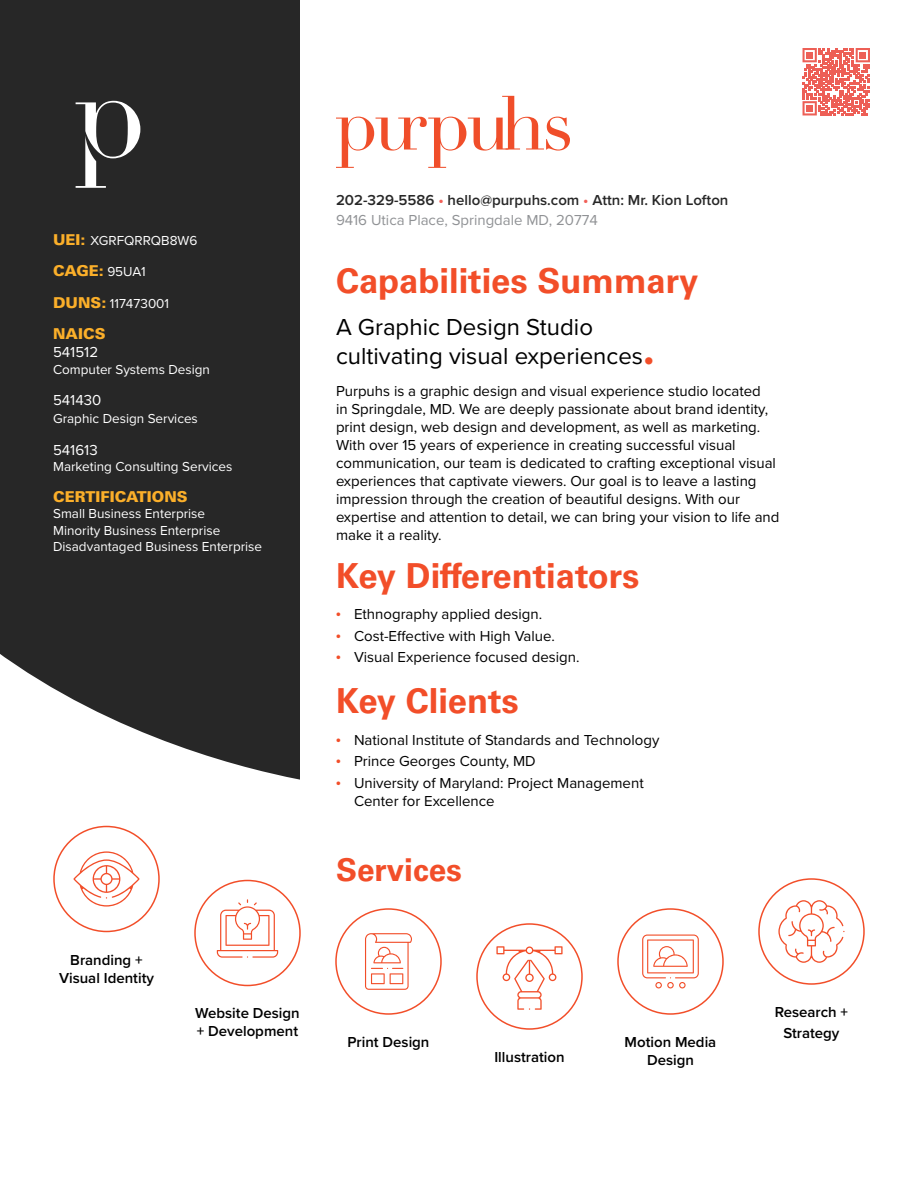
<style>
.page{position:relative;width:918px;height:1188px;background:#fff}
.page>*{position:absolute;margin:0;border:0;box-sizing:border-box;transform-origin:0 0}
.t1{font:700 34.5px "Univers LT Std";color:#f24e29}
.t2{font:700 31.5px "Univers LT Std";color:#f24e29}
.t3{font:24px/28.8px "Proxima Nova";color:#000}
.t4{font:15px/18px "Proxima Nova";color:#000}
.t5{font:600 15px/18px "Proxima Nova";color:#000;text-align:center}
.t6{font:600 15px/19.5px "Proxima Nova";color:#272727}
.t7{font:900 15px "Univers LT Std";color:#fbaf2a}
.t8{font:15px "Proxima Nova";color:#fff}
.t9{font:13.5px/16.2px "Proxima Nova";color:#fff}
.s1{font-family:"Univers LT Std";font-weight:900;font-size:15px;color:#fbaf2a}
.s2{font-family:"Proxima Nova";font-weight:400;font-size:13.5px;color:#fff}
.s3{color:#f16058}
.s4{font-weight:400;color:#909295}
.s5{font-weight:700;font-size:45px;color:#f24e29}
</style>
<div class="page">
<div style="left:0;top:0;width:300px;height:780px;background:#272727"></div>
<svg style="left:803px;top:48px;width:67px;height:67px"></svg>
<svg style="left:76px;top:101px;width:64px;height:87px"></svg>
<svg style="left:336px;top:96px;width:234px;height:72px"></svg>
<svg style="left:73px;top:851px;width:67px;height:56px"></svg>
<div style="left:53px;top:826px;width:107px;height:106px;border:2px solid #f24e29;border-radius:50%"></div>
<svg style="left:365px;top:933px;width:47px;height:57px"></svg>
<div style="left:335px;top:908px;width:107px;height:107px;border:2px solid #f24e29;border-radius:50%"></div>
<svg style="left:642px;top:935px;width:57px;height:53px"></svg>
<div style="left:617px;top:908px;width:107px;height:107px;border:2px solid #f24e29;border-radius:50%"></div>
<svg style="left:217px;top:899px;width:61px;height:59px"></svg>
<div style="left:194px;top:880px;width:107px;height:106px;border:2px solid #f24e29;border-radius:50%"></div>
<svg style="left:496px;top:946px;width:67px;height:64px"></svg>
<div style="left:476px;top:923px;width:107px;height:107px;border:2px solid #f24e29;border-radius:50%"></div>
<svg style="left:778px;top:900px;width:67px;height:63px"></svg>
<div style="left:758px;top:878px;width:107px;height:107px;border:2px solid #f24e29;border-radius:50%"></div>
<p class="t9" style="left:53px;top:232px;width:146px"><span class="s1">UEI:</span> XGRFQRRQB8W6</p>
<p class="t7" style="left:53px;top:262px;width:94px">CAGE: <span class="s2">95UA1</span></p>
<p class="t9" style="left:53px;top:295px;width:118px"><span class="s1">DUNS:</span> 117473001</p>
<p class="t7" style="left:53px;top:325px;width:54px">NAICS</p>
<p class="t8" style="left:53px;top:341px;width:47px">541512</p>
<p class="t9" style="left:53px;top:360px;width:158px">Computer Systems Design</p>
<p class="t8" style="left:53px;top:389px;width:50px">541430</p>
<p class="t9" style="left:53px;top:410px;width:146px">Graphic Design Services</p>
<p class="t8" style="left:53px;top:438px;width:46px">541613</p>
<p class="t9" style="left:53px;top:458px;width:181px">Marketing Consulting Services</p>
<p class="t7" style="left:53px;top:487px;width:136px">CERTIFICATIONS</p>
<p class="t9" style="left:53px;top:505px;width:211px">Small Business Enterprise<br>Minority Business Enterprise<br>Disadvantaged Business Enterprise</p>
<p class="t5" style="left:59px;top:951px;width:96px">Branding +<br>Visual Identity</p>
<p class="t5" style="left:195px;top:1004px;width:106px;text-align:left">Website Design + Development</p>
<p class="t6" style="left:336px;top:190px;width:394px">202-329-5586 <span class="s3">•</span> hello@purpuhs.com <span class="s3">•</span> Attn: Mr. Kion Lofton<br><span class="s4">9416 Utica Place, Springdale MD, 20774</span></p>
<h1 class="t1" style="left:336px;top:261px;width:364px">Capabilities Summary</h1>
<h3 class="t3" style="left:336px;top:312px;width:320px">A Graphic Design Studio cultivating visual experiences<span class="s5">.</span></h3>
<p class="t4" style="left:336px;top:381px;width:445px">Purpuhs is a graphic design and visual experience studio located<br>in Springdale, MD. We are deeply passionate about brand identity, print design, web design and development, as well as marketing.<br>With over 15 years of experience in creating successful visual communication, our team is dedicated to crafting exceptional visual experiences that captivate viewers. Our goal is to leave a lasting impression through the creation of beautiful designs. With our expertise and attention to detail, we can bring your vision to life and make it a reality.</p>
<h1 class="t1" style="left:336px;top:555px;width:305px">Key Differentiators</h1>
<p class="t4" style="left:354px;top:603px;width:227px;line-height:21.3px">Ethnography applied design.<br>Cost-Effective with High Value.<br>Visual Experience focused design.</p>
<h1 class="t1" style="left:336px;top:681px;width:184px">Key Clients</h1>
<p class="t4" style="left:354px;top:729px;width:307px;line-height:21.3px">National Institute of Standards and Technology<br>Prince Georges County, MD<br>University of Maryland: Project Management</p>
<p class="t4" style="left:354px;top:791px;width:142px">Center for Excellence</p>
<h2 class="t2" style="left:336px;top:851px;width:128px">Services</h2>
<p class="t5" style="left:348px;top:1033px;width:83px">Print Design</p>
<p class="t5" style="left:494px;top:1047px;width:72px">Illustration</p>
<p class="t5" style="left:625px;top:1033px;width:93px">Motion Media<br>Design</p>
<p class="t5" style="left:775px;top:1001px;width:75px;line-height:21px">Research +<br>Strategy</p>
</div>
